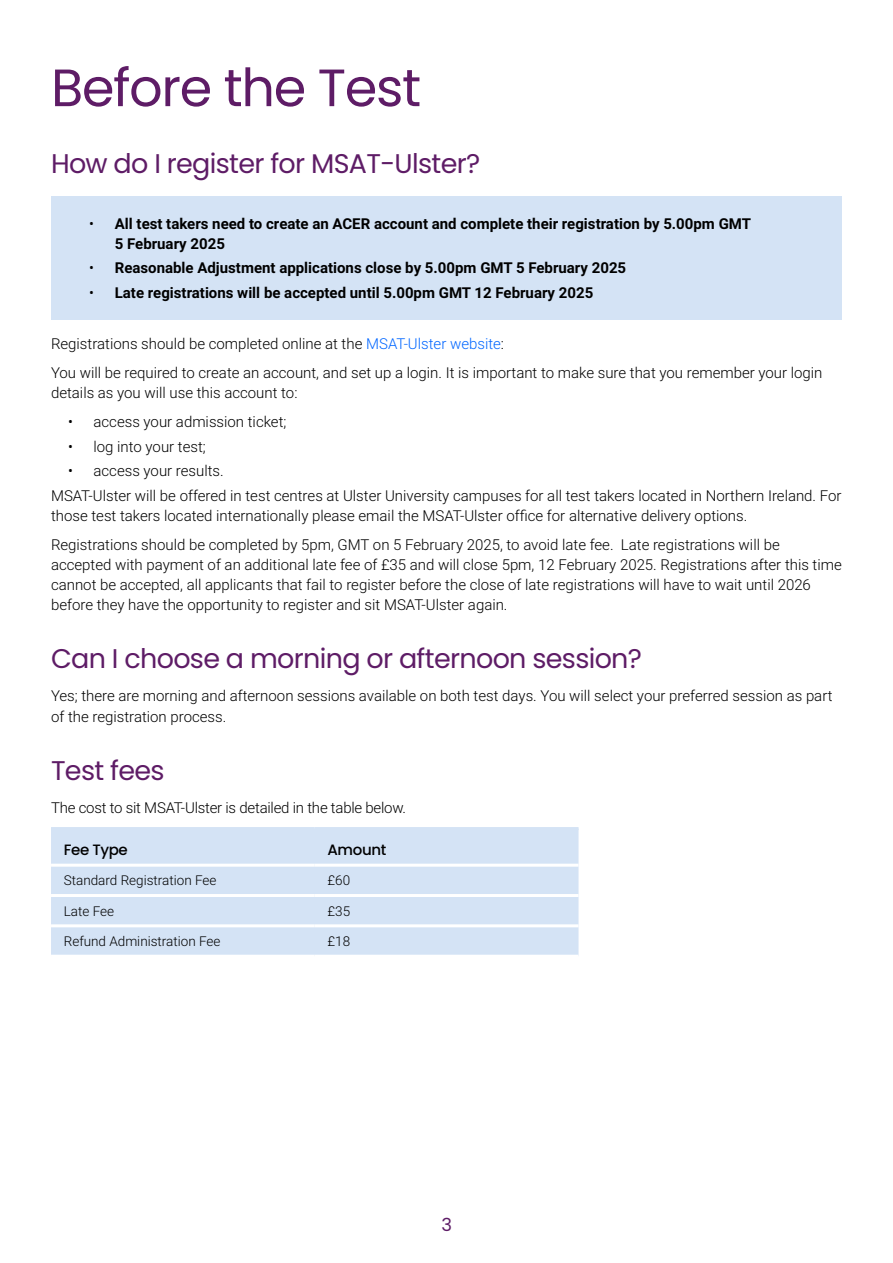
<style>
.page{position:relative;width:893px;height:1263px;background:#fff}
.page>*{position:absolute;margin:0;border:0;box-sizing:border-box;transform-origin:0 0}
.t1{font:52.5px "Poppins";letter-spacing:-.025em;color:#5e1c66}
.t2{font:27px "Poppins";letter-spacing:-.025em;color:#5e1c66}
.t3{font:18px "Poppins";color:#5e1c66}
.t4{font:300 15px/20.2px "Roboto";color:#000}
.t5{font:700 15px/20.2px "Roboto";color:#000}
.t6{font:500 15px "Poppins";letter-spacing:-.025em;color:#000}
.t7{font:300 13.5px "Roboto";color:#000}
.s1{font-weight:300}
.s2{color:#06f}
</style>
<div class="page">
<div style="left:51px;top:196px;width:791px;height:123px;background:#d4e3f5"></div>
<div style="left:51px;top:830px;width:527px;height:125px;background:#d4e3f5"></div>
<hr style="left:51px;top:827px;width:264px;height:3px;background:#d4e3f5">
<hr style="left:315px;top:827px;width:263px;height:3px;background:#d4e3f5">
<hr style="left:51px;top:864px;width:264px;height:3px;background:#fff">
<hr style="left:315px;top:864px;width:263px;height:3px;background:#fff">
<hr style="left:51px;top:894px;width:264px;height:3px;background:#fff">
<hr style="left:315px;top:894px;width:263px;height:3px;background:#fff">
<hr style="left:51px;top:924px;width:264px;height:3px;background:#fff">
<hr style="left:315px;top:924px;width:263px;height:3px;background:#fff">
<h1 class="t1" style="left:51px;top:57px;width:372px">Before the Test</h1>
<h2 class="t2" style="left:51px;top:147px;width:431px">How do I register for MSAT-Ulster?</h2>
<p class="t5" style="left:115px;top:213px;width:638px;text-indent:-26px"><span class="s1">•</span> All test takers need to create an ACER account and complete their registration by 5.00pm GMT<br>5 February 2025</p>
<p class="t5" style="left:89px;top:257px;width:538px"><span class="s1">•</span> Reasonable Adjustment applications close by 5.00pm GMT 5 February 2025</p>
<p class="t5" style="left:89px;top:282px;width:505px"><span class="s1">•</span> Late registrations will be accepted until 5.00pm GMT 12 February 2025</p>
<p class="t4" style="left:51px;top:329px;width:773px;line-height:28.8px">Registrations should be completed online at the <span class="s2">MSAT-Ulster website</span>:<br>You will be required to create an account, and set up a login. It is important to make sure that you remember your login</p>
<p class="t4" style="left:51px;top:382px;width:248px">details as you will use this account to:</p>
<p class="t4" style="left:68px;top:411px;width:220px">• access your admission ticket;</p>
<p class="t4" style="left:68px;top:436px;width:139px">• log into your test;</p>
<p class="t4" style="left:51px;top:458px;width:792px;line-height:24.5px;text-indent:17px">• access your results.<br>MSAT-Ulster will be offered in test centres at Ulster University campuses for all test takers located in Northern Ireland. For</p>
<p class="t4" style="left:51px;top:501px;width:730px;line-height:28.8px">those test takers located internationally please email the MSAT-Ulster office for alternative delivery options.<br>Registrations should be completed by 5pm, GMT on 5 February 2025, to avoid late fee. Late registrations will be</p>
<p class="t4" style="left:51px;top:554px;width:792px">accepted with payment of an additional late fee of £35 and will close 5pm, 12 February 2025. Registrations after this time cannot be accepted, all applicants that fail to register before the close of late registrations will have to wait until 2026 before they have the opportunity to register and sit MSAT-Ulster again.</p>
<h2 class="t2" style="left:51px;top:643px;width:593px">Can I choose a morning or afternoon session?</h2>
<p class="t4" style="left:51px;top:685px;width:783px">Yes; there are morning and afternoon sessions available on both test days. You will select your preferred session as part of the registration process.</p>
<h2 class="t2" style="left:51px;top:754px;width:115px">Test fees</h2>
<p class="t4" style="left:51px;top:796px;width:357px">The cost to sit MSAT-Ulster is detailed in the table below.</p>
<p class="t6" style="left:64px;top:841px;width:66px">Fee Type</p>
<p class="t6" style="left:328px;top:841px;width:60px">Amount</p>
<p class="t7" style="left:64px;top:871px;width:154px">Standard Registration Fee</p>
<p class="t7" style="left:328px;top:871px;width:24px">£60</p>
<p class="t7" style="left:64px;top:901px;width:52px">Late Fee</p>
<p class="t7" style="left:328px;top:901px;width:24px">£35</p>
<p class="t7" style="left:64px;top:932px;width:158px">Refund Administration Fee</p>
<p class="t7" style="left:328px;top:932px;width:24px">£18</p>
<p class="t3" style="left:441px;top:1214px;width:12px">3</p>
</div>
